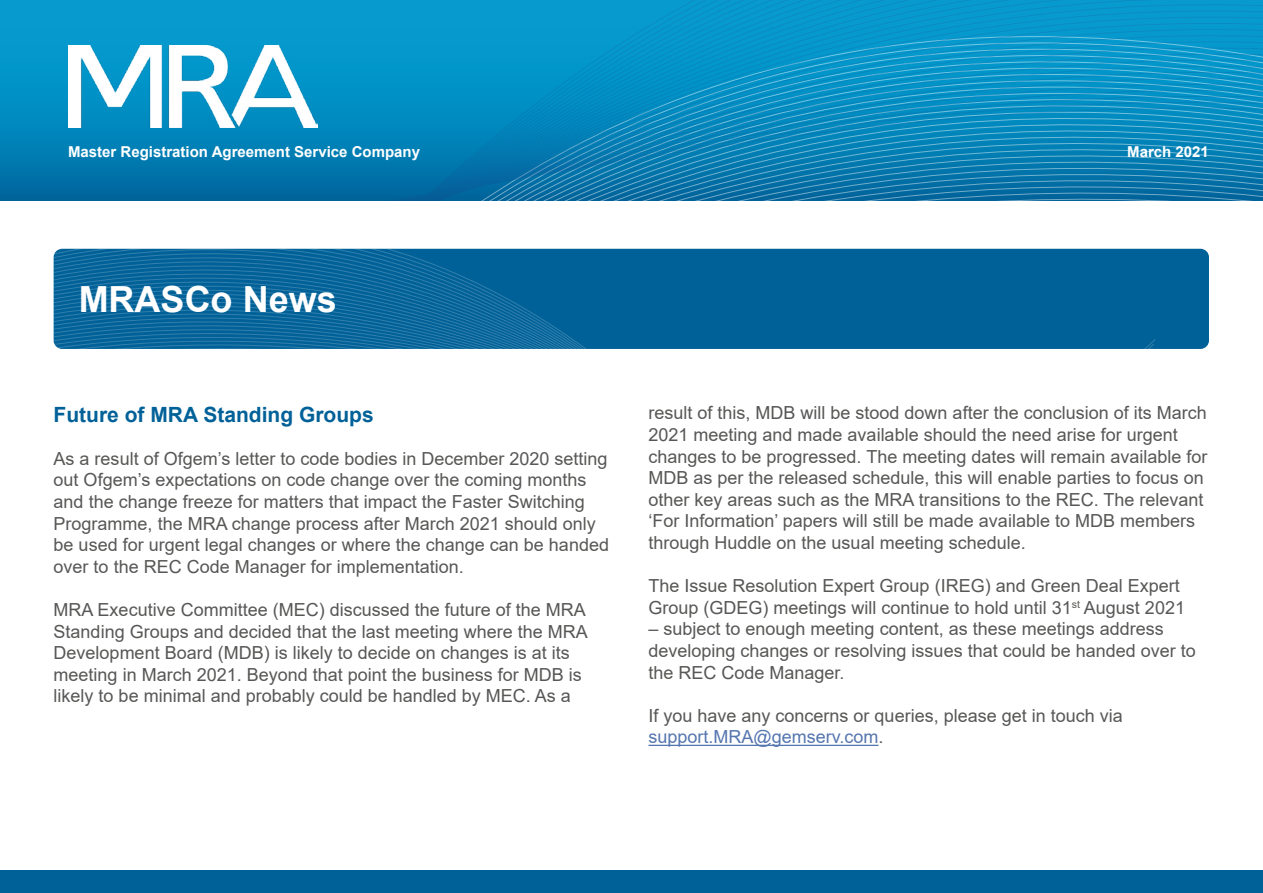
<style>
.page{position:relative;width:1263px;height:893px;background:#fff}
.page>*{position:absolute;margin:0;border:0;box-sizing:border-box;transform-origin:0 0}
.t1{font:700 36px "Arial";color:#fff}
.t2{font:700 21px "Arial";color:#006198}
.t3{font:18px/21.6px "Arial";color:#575756}
.t4{font:700 15px "Arial";color:#fff}
.s1{color:#5576af}
</style>
<div class="page">
<svg style="left:0;top:0;width:1263px;height:201px;background:#0a8bbf"></svg>
<img style="left:68px;top:45px;width:250px;height:82px">
<div style="left:0;top:871px;width:1263px;height:22px;background:#006198"></div>
<div style="left:54px;top:249px;width:1155px;height:100px;background:#006198;border-radius:9px"></div>
<svg style="left:54px;top:249px;width:1101px;height:100px"></svg>
<hr style="left:648px;top:745px;width:230px;height:1px;background:#5576af">
<p class="t4" style="left:68px;top:141px;width:354px">Master Registration Agreement Service Company</p>
<p class="t4" style="left:1127px;top:141px;width:83px">March 2021</p>
<h1 class="t1" style="left:79px;top:274px;width:260px">MRASCo News</h1>
<p class="t2" style="left:54px;top:399px;width:322px">Future of MRA Standing Groups</p>
<p class="t3" style="left:54px;top:448px;width:557px">As a result of Ofgem’s letter to code bodies in December 2020 setting out Ofgem’s expectations on code change over the coming months and the change freeze for matters that impact the Faster Switching Programme, the MRA change process after March 2021 should only be used for urgent legal changes or where the change can be handed over to the REC Code Manager for implementation.</p>
<p class="t3" style="left:54px;top:599px;width:536px">MRA Executive Committee (MEC) discussed the future of the MRA Standing Groups and decided that the last meeting where the MRA Development Board (MDB) is likely to decide on changes is at its meeting in March 2021. Beyond that point the business for MDB is likely to be minimal and probably could be handled by MEC. As a</p>
<p class="t3" style="left:648px;top:402px;width:560px">result of this, MDB will be stood down after the conclusion of its March 2021 meeting and made available should the need arise for urgent changes to be progressed. The meeting dates will remain available for MDB as per the released schedule, this will enable parties to focus on other key areas such as the MRA transitions to the REC. The relevant ‘For Information’ papers will still be made available to MDB members through Huddle on the usual meeting schedule.</p>
<p class="t3" style="left:648px;top:575px;width:538px">The Issue Resolution Expert Group (IREG) and Green Deal Expert<br>Group (GDEG) meetings will continue to hold until 31<sup>st</sup> August 2021</p>
<p class="t3" style="left:648px;top:618px;width:549px">– subject to enough meeting content, as these meetings address developing changes or resolving issues that could be handed over to the REC Code Manager.</p>
<p class="t3" style="left:648px;top:705px;width:476px">If you have any concerns or queries, please get in touch via <span class="s1">support.MRA@gemserv.com</span>.</p>
</div>
